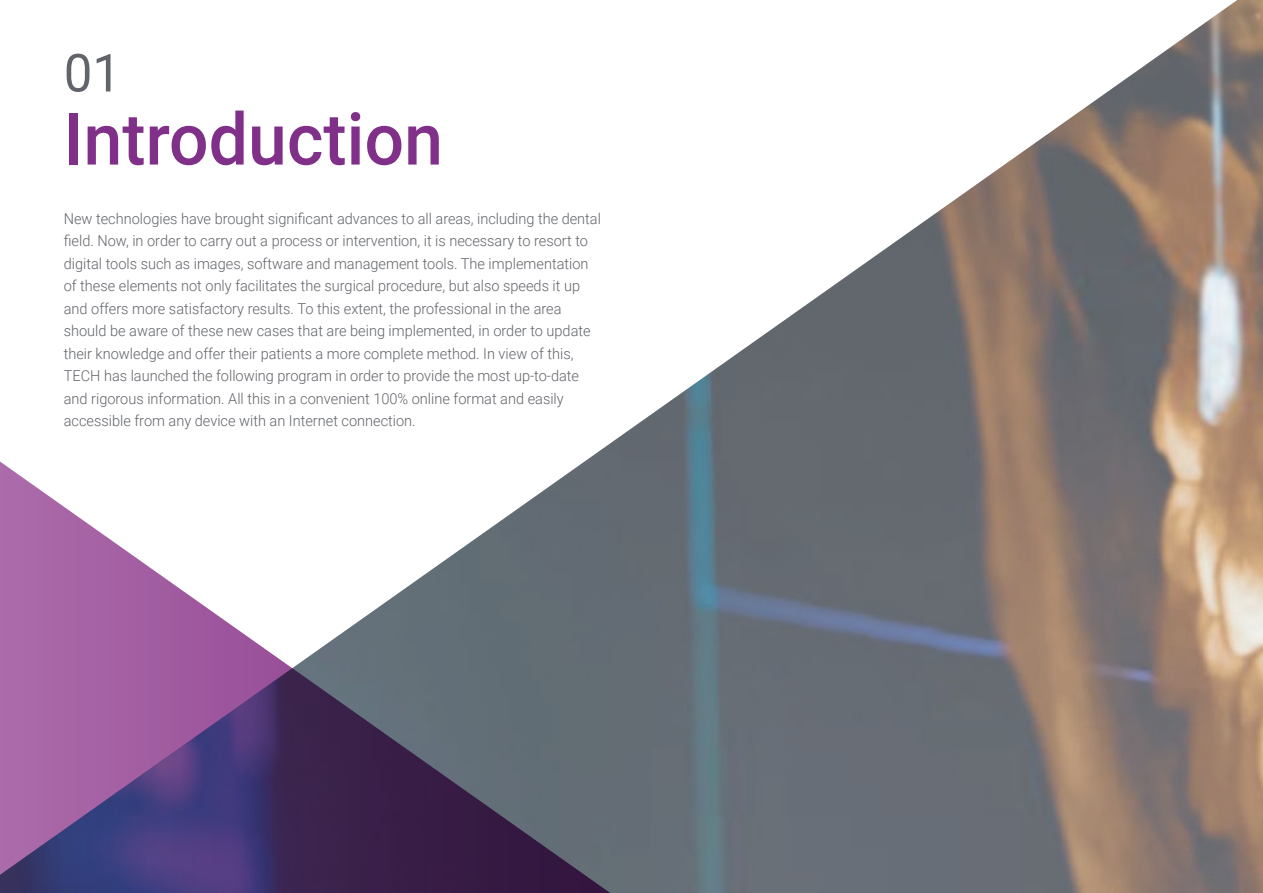
<style>
.page{position:relative;width:1263px;height:893px;background:#fff}
.page>*{position:absolute;margin:0;border:0;box-sizing:border-box;transform-origin:0 0}
.t1{font:500 72px "Roboto";color:#813089}
.t2{font:52.5px "Roboto";color:#61646a}
.t3{font:300 15px/22.5px "Roboto";color:#61646a}
</style>
<div class="page">
<img style="left:606px;top:0;width:657px;height:893px">
<svg style="left:0;top:446px;width:640px;height:447px"></svg>
<h2 class="t2" style="left:64px;top:36px;width:59px">01</h2>
<h1 class="t1" style="left:64px;top:89px;width:381px">Introduction</h1>
<p class="t3" style="left:64px;top:207px;width:539px">New technologies have brought significant advances to all areas, including the dental field. Now, in order to carry out a process or intervention, it is necessary to resort to digital tools such as images, software and management tools. The implementation of these elements not only facilitates the surgical procedure, but also speeds it up and offers more satisfactory results. To this extent, the professional in the area should be aware of these new cases that are being implemented, in order to update their knowledge and offer their patients a more complete method. In view of this, TECH has launched the following program in order to provide the most up-to-date and rigorous information. All this in a convenient 100% online format and easily accessible from any device with an Internet connection.</p>
</div>
